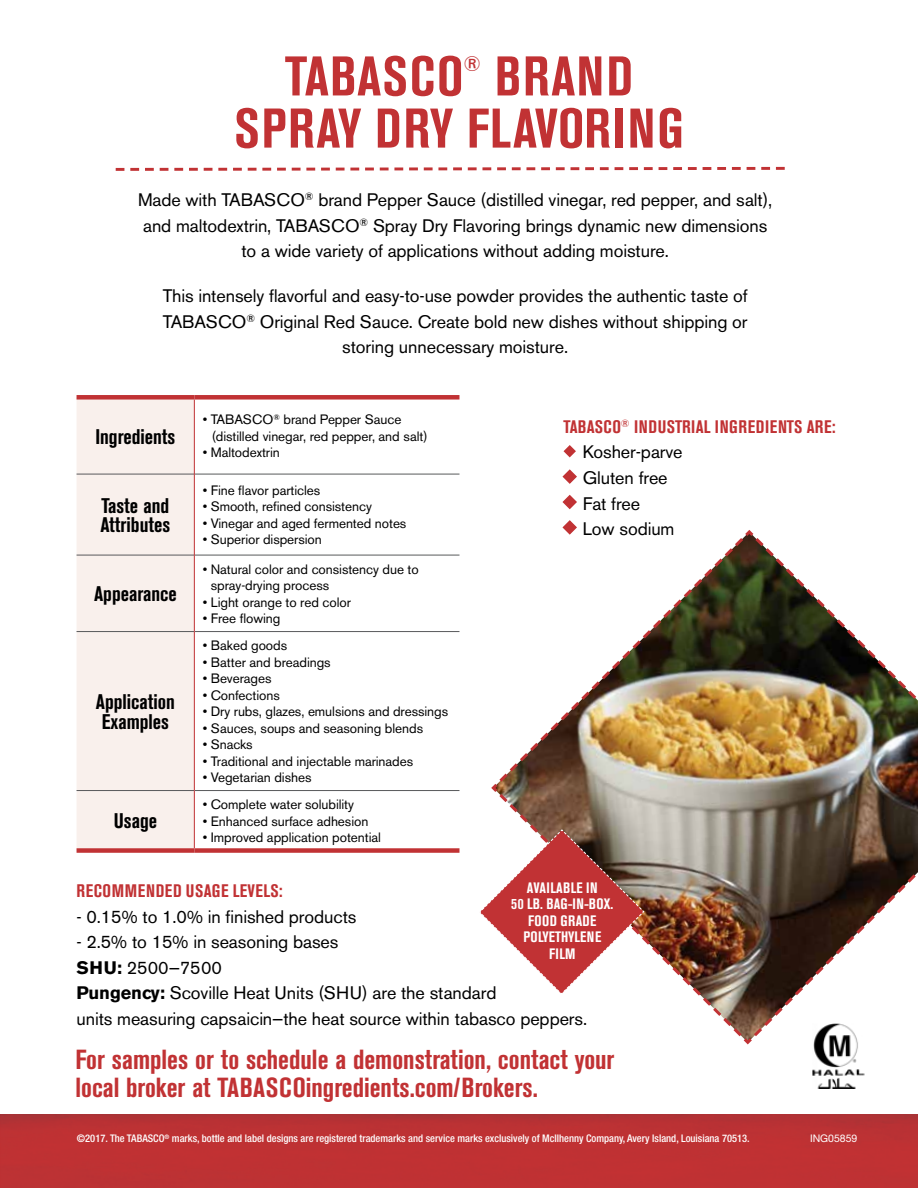
<style>
.page{position:relative;width:918px;height:1188px;background:#fff}
.page>*{position:absolute;margin:0;border:0;box-sizing:border-box;transform-origin:0 0}
.t1{font:700 condensed 55.35px/52.2px "Akzidenz Grotesk BE";letter-spacing:.025em;color:#c13234}
.t2{font:700 condensed 27.3px/28.5px "Akzidenz Grotesk BE";color:#c13234}
.t3{font:700 condensed 21px/19.5px "Akzidenz Grotesk BE";color:#000}
.t4{font:700 condensed 21px "Akzidenz Grotesk BE";color:#c13234}
.t5{font:18px/25.5px "Akzidenz Grotesk BE";letter-spacing:-.005em;color:#000}
.t6{font:700 condensed 18px "Akzidenz Grotesk BE";letter-spacing:.03em;color:#c13234}
.t7{font:700 condensed 15px/16.5px "Akzidenz Grotesk BE";letter-spacing:.015em;color:#fff;text-align:center}
.t8{font:13.5px/16.5px "Akzidenz Grotesk BE";letter-spacing:-.005em;color:#000}
.t9{font:500 condensed 10.5px "Helvetica Neue";color:#fff}
.t10{font:10.5px "Helvetica Neue";color:#fff}
.s1{font-weight:700;font-stretch:condensed;color:#c13234}
.s2{font-weight:700}
</style>
<div class="page">
<img style="left:0;top:1114px;width:918px;height:74px">
<svg style="left:564px;top:445px;width:12px;height:12px"></svg>
<svg style="left:562px;top:494px;width:15px;height:16px"></svg>
<svg style="left:562px;top:469px;width:15px;height:15px"></svg>
<svg style="left:562px;top:520px;width:15px;height:8px"></svg>
<div style="left:77px;top:400px;width:117px;height:448px;background:#f9f0ec"></div>
<svg style="left:195px;top:473px;width:264px;height:82px"></svg>
<hr style="left:77px;top:474px;width:117px;height:1px;background:#58595b">
<hr style="left:195px;top:474px;width:264px;height:1px;background:#58595b">
<hr style="left:77px;top:555px;width:117px;height:1px;background:#58595b">
<hr style="left:195px;top:555px;width:264px;height:1px;background:#58595b">
<hr style="left:77px;top:631px;width:117px;height:1px;background:#58595b">
<hr style="left:195px;top:631px;width:264px;height:1px;background:#58595b">
<hr style="left:77px;top:790px;width:117px;height:1px;background:#58595b">
<hr style="left:195px;top:790px;width:264px;height:1px;background:#58595b">
<div style="left:77px;top:395px;width:117px;height:5px;background:#c13234"></div>
<div style="left:194px;top:395px;width:265px;height:5px;background:#c13234"></div>
<div style="left:77px;top:848px;width:117px;height:5px;background:#c13234"></div>
<div style="left:194px;top:848px;width:265px;height:5px;background:#c13234"></div>
<hr style="left:194px;top:400px;width:1px;height:74px;background:#c13234">
<hr style="left:194px;top:474px;width:1px;height:81px;background:#c13234">
<hr style="left:194px;top:555px;width:1px;height:77px;background:#c13234">
<hr style="left:194px;top:632px;width:1px;height:159px;background:#c13234">
<hr style="left:194px;top:791px;width:1px;height:57px;background:#c13234">
<img style="left:491px;top:528px;width:427px;height:517px">
<svg style="left:115px;top:166px;width:670px;height:5px"></svg>
<svg style="left:480px;top:829px;width:165px;height:166px"></svg>
<img style="left:813px;top:1024px;width:55px;height:64px">
<h1 class="t1" style="left:285px;top:51px;width:180px">TABASCO</h1>
<p class="t4" style="left:463px;top:52px;width:19px">®</p>
<h1 class="t1" style="left:234px;top:51px;width:451px;text-indent:261px">BRAND<br>SPRAY DRY FLAVORING</h1>
<p class="t5" style="left:138px;top:187px;width:636px;text-align:center">Made with TABASCO<sup>®</sup> brand Pepper Sauce (distilled vinegar, red pepper, and salt), and maltodextrin, TABASCO<sup>®</sup> Spray Dry Flavoring brings dynamic new dimensions to a wide variety of applications without adding moisture.</p>
<p class="t5" style="left:163px;top:283px;width:586px;text-align:center">This intensely flavorful and easy-to-use powder provides the authentic taste of<br>TABASCO<sup>®</sup> Original Red Sauce. Create bold new dishes without shipping or storing unnecessary moisture.</p>
<p class="t3" style="left:95px;top:427px;width:82px">Ingredients</p>
<p class="t3" style="left:101px;top:496px;width:71px">Taste and<br>Attributes</p>
<p class="t3" style="left:94px;top:584px;width:84px">Appearance</p>
<p class="t3" style="left:96px;top:692px;width:81px">Application<br>Examples</p>
<p class="t3" style="left:114px;top:812px;width:45px">Usage</p>
<p class="t8" style="left:212px;top:411px;width:217px;text-indent:-9px">• TABASCO<sup>®</sup> brand Pepper Sauce (distilled vinegar, red pepper, and salt)</p>
<p class="t8" style="left:203px;top:444px;width:79px">• Maltodextrin</p>
<p class="t8" style="left:203px;top:482px;width:119px">• Fine flavor particles</p>
<p class="t8" style="left:203px;top:498px;width:171px">• Smooth, refined consistency</p>
<p class="t8" style="left:203px;top:515px;width:205px">• Vinegar and aged fermented notes</p>
<p class="t8" style="left:203px;top:531px;width:121px">• Superior dispersion</p>
<p class="t8" style="left:211px;top:561px;width:210px;text-indent:-8px">• Natural color and consistency due to spray-drying process</p>
<p class="t8" style="left:203px;top:594px;width:150px">• Light orange to red color</p>
<p class="t8" style="left:203px;top:610px;width:79px">• Free flowing</p>
<p class="t8" style="left:203px;top:637px;width:86px">• Baked goods</p>
<p class="t8" style="left:203px;top:654px;width:129px">• Batter and breadings</p>
<p class="t8" style="left:203px;top:670px;width:70px">• Beverages</p>
<p class="t8" style="left:203px;top:687px;width:79px">• Confections</p>
<p class="t8" style="left:203px;top:703px;width:247px">• Dry rubs, glazes, emulsions and dressings</p>
<p class="t8" style="left:203px;top:720px;width:222px">• Sauces, soups and seasoning blends</p>
<p class="t8" style="left:203px;top:736px;width:51px">• Snacks</p>
<p class="t8" style="left:203px;top:753px;width:212px">• Traditional and injectable marinades</p>
<p class="t8" style="left:203px;top:769px;width:110px">• Vegetarian dishes</p>
<p class="t8" style="left:203px;top:796px;width:153px">• Complete water solubility</p>
<p class="t8" style="left:203px;top:813px;width:167px">• Enhanced surface adhesion</p>
<p class="t8" style="left:203px;top:829px;width:180px">• Improved application potential</p>
<p class="t5" style="left:583px;top:414px;width:254px;text-indent:-19px"><span class="s1">TABASCO</span><sup>®</sup> <span class="s1">INDUSTRIAL INGREDIENTS ARE:<br></span>Kosher-parve<br>Gluten free<br>Fat free<br>Low sodium</p>
<p class="t7" style="left:511px;top:880px;width:104px">AVAILABLE IN<br>50 LB. BAG-IN-BOX.<br>FOOD GRADE<br>POLYETHYLENE<br>FILM</p>
<p class="t6" style="left:77px;top:881px;width:208px">RECOMMENDED USAGE LEVELS:</p>
<p class="t5" style="left:77px;top:904px;width:282px">- 0.15% to 1.0% in finished products</p>
<p class="t5" style="left:77px;top:929px;width:512px">- 2.5% to 15% in seasoning bases<br><span class="s2">SHU:</span> 2500—7500<br><span class="s2">Pungency:</span> Scoville Heat Units (SHU) are the standard<br>units measuring capsaicin—the heat source within tabasco peppers.</p>
<h2 class="t2" style="left:75px;top:1045px;width:541px">For samples or to schedule a demonstration, contact your local broker at TABASCOingredients.com/Brokers.</h2>
<p class="t9" style="left:77px;top:1132px;width:674px">©2017. The TABASCO<sup>®</sup> marks, bottle and label designs are registered trademarks and service marks exclusively of McIlhenny Company, Avery Island, Louisiana 70513.</p>
<p class="t10" style="left:810px;top:1132px;width:49px">ING05859</p>
</div>
